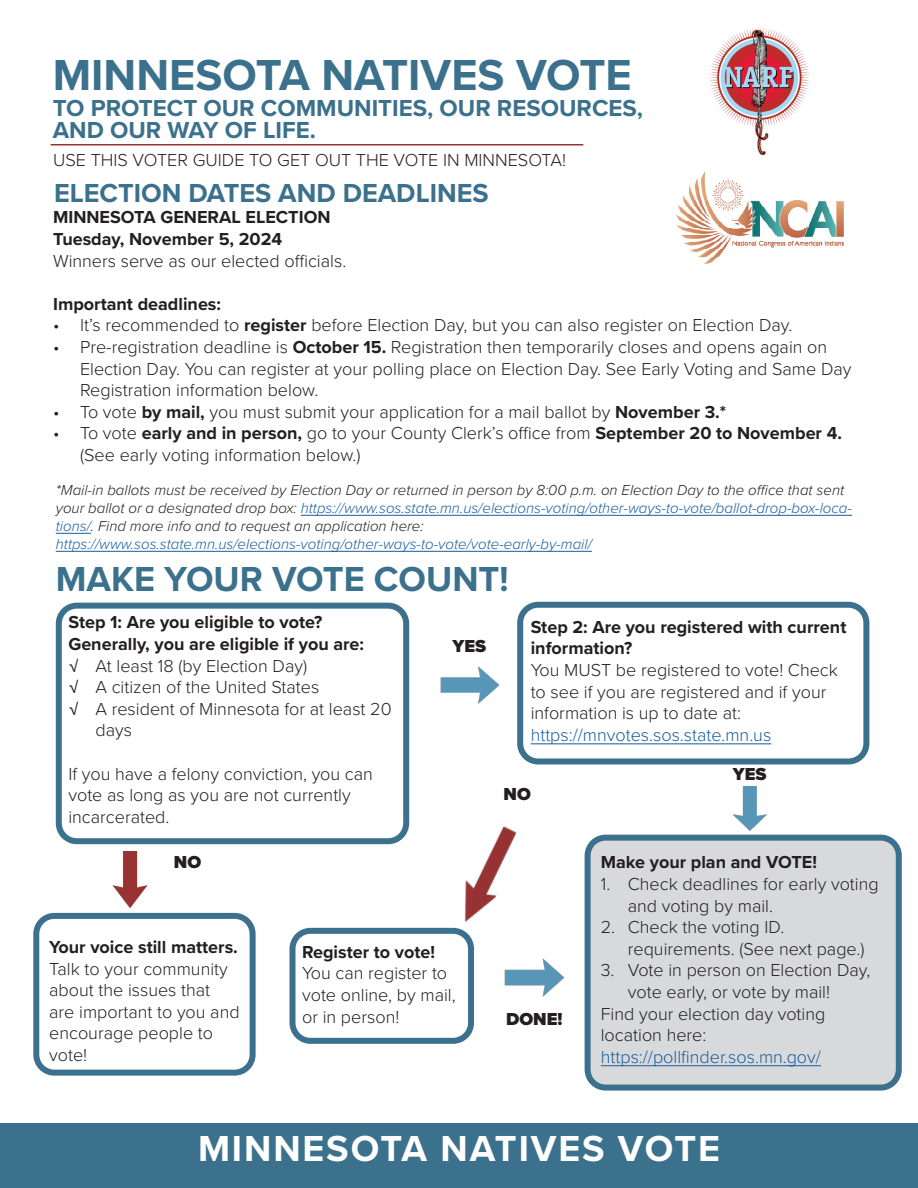
<style>
.page{position:relative;width:918px;height:1188px;background:#fff}
.page>*{position:absolute;margin:0;border:0;box-sizing:border-box;transform-origin:0 0}
.t1{font:700 45px "Proxima Nova";color:#3b718d}
.t2{font:700 37.5px "Proxima Nova";letter-spacing:.05em;color:#fff}
.t3{font:700 36px "Proxima Nova";color:#3b718d}
.t4{font:700 27px "Proxima Nova";color:#3b718d}
.t5{font:700 24px/22.5px "Proxima Nova";color:#3b718d}
.t6{font:300 18px/21.6px "Proxima Nova";color:#231f20}
.t7{font:700 18px/21.6px "Proxima Nova";color:#231f20}
.t8{font:300 18px "Proxima Nova";color:#175d9e}
.t9{font:900 18px "Proxima Nova";color:#231f20}
.t10{font:italic 300 15px/18px "Proxima Nova";color:#231f20}
.t11{font:italic 300 15px "Proxima Nova";color:#175d9e}
.s1{font-weight:700}
.s2{color:#175d9e}
.s3{font-family:"Leelawadee UI";font-weight:400}
</style>
<div class="page">
<hr style="left:531px;top:743px;width:240px;height:1px;background:#175d9e">
<img style="left:440px;top:826px;width:77px;height:102px">
<img style="left:732px;top:786px;width:36px;height:45px">
<img style="left:112px;top:852px;width:36px;height:56px">
<img style="left:504px;top:958px;width:61px;height:39px">
<img style="left:440px;top:666px;width:60px;height:38px">
<div style="left:33px;top:913px;width:223px;height:163px;border:6px solid #3b718d;border-radius:18px"></div>
<div style="left:588px;top:838px;width:311px;height:250px;background:#d8d9db;border-radius:18px"></div>
<div style="left:585px;top:835px;width:317px;height:256px;border:6px solid #3b718d;border-radius:18px"></div>
<hr style="left:601px;top:1065px;width:220px;height:1px;background:#175d9e">
<div style="left:0;top:1123px;width:918px;height:65px;background:#3b718d"></div>
<hr style="left:301px;top:515px;width:551px;height:1px;background:#175d9e">
<hr style="left:56px;top:533px;width:35px;height:1px;background:#175d9e">
<hr style="left:56px;top:551px;width:536px;height:1px;background:#175d9e">
<hr style="left:51px;top:144px;width:532px;height:2px;background:#933">
<img style="left:710px;top:28px;width:98px;height:126px">
<img style="left:676px;top:172px;width:168px;height:91px">
<div style="left:56px;top:603px;width:353px;height:241px;border:6px solid #3b718d;border-radius:18px"></div>
<div style="left:517px;top:602px;width:352px;height:162px;border:6px solid #3b718d;border-radius:18px"></div>
<div style="left:290px;top:928px;width:184px;height:116px;border:6px solid #3b718d;border-radius:18px"></div>
<p class="t1" style="left:53px;top:41px;width:581px">MINNESOTA NATIVES VOTE</p>
<p class="t5" style="left:53px;top:96px;width:592px">TO PROTECT OUR COMMUNITIES, OUR RESOURCES,<br>AND OUR WAY OF LIFE.</p>
<p class="t6" style="left:53px;top:148px;width:514px">USE THIS VOTER GUIDE TO GET OUT THE VOTE IN MINNESOTA!</p>
<p class="t4" style="left:54px;top:172px;width:436px">ELECTION DATES AND DEADLINES</p>
<p class="t7" style="left:53px;top:206px;width:279px">MINNESOTA GENERAL ELECTION</p>
<p class="t7" style="left:53px;top:228px;width:231px">Tuesday, November 5, 2024</p>
<p class="t6" style="left:53px;top:249px;width:295px">Winners serve as our elected officials.</p>
<p class="t7" style="left:53px;top:293px;width:169px">Important deadlines:</p>
<p class="t6" style="left:53px;top:314px;width:741px">• It’s recommended to <span class="s1">register</span> before Election Day, but you can also register on Election Day.</p>
<p class="t6" style="left:80px;top:335px;width:773px;text-indent:-27px">• Pre-registration deadline is <span class="s1">October 15.</span> Registration then temporarily closes and opens again on<br>Election Day. You can register at your polling place on Election Day. See Early Voting and Same Day<br>Registration information below.</p>
<p class="t6" style="left:53px;top:400px;width:675px">• To vote <span class="s1">by mail,</span> you must submit your application for a mail ballot by <span class="s1">November 3.*</span></p>
<p class="t6" style="left:80px;top:422px;width:764px;text-indent:-27px">• To vote <span class="s1">early and in person,</span> go to your County Clerk’s office from <span class="s1">September 20 to November 4. </span>(See early voting information below.)</p>
<p class="t10" style="left:56px;top:480px;width:798px">*Mail-in ballots must be received by Election Day or returned in person by 8:00 p.m. on Election Day to the office that sent your ballot or a designated drop box: <span class="s2">https://www.sos.state.mn.us/elections-voting/other-ways-to-vote/ballot-drop-box-loca&shy;tions/</span>. Find more info and to request an application here:</p>
<p class="t11" style="left:56px;top:533px;width:538px">https://www.sos.state.mn.us/elections-voting/other-ways-to-vote/vote-early-by-mail/</p>
<p class="t3" style="left:56px;top:552px;width:455px">MAKE YOUR VOTE COUNT!</p>
<p class="t7" style="left:68px;top:611px;width:256px">Step 1: Are you eligible to vote?</p>
<p class="t7" style="left:68px;top:633px;width:297px">Generally, you are eligible if you are:</p>
<p class="t6" style="left:68px;top:654px;width:240px"><span class="s3">√</span> At least 18 (by Election Day)</p>
<p class="t6" style="left:68px;top:675px;width:253px"><span class="s3">√</span> A citizen of the United States</p>
<p class="t6" style="left:95px;top:697px;width:298px;text-indent:-27px"><span class="s3">√</span> A resident of Minnesota for at least 20 days</p>
<p class="t6" style="left:68px;top:762px;width:306px">If you have a felony conviction, you can vote as long as you are not currently incarcerated.</p>
<p class="t7" style="left:531px;top:616px;width:317px">Step 2: Are you registered with current information?</p>
<p class="t6" style="left:531px;top:658px;width:309px">You MUST be registered to vote! Check to see if you are registered and if your information is up to date at:</p>
<p class="t8" style="left:531px;top:721px;width:242px">https://mnvotes.sos.state.mn.us</p>
<p class="t9" style="left:453px;top:632px;width:35px">YES</p>
<p class="t9" style="left:733px;top:760px;width:35px">YES</p>
<p class="t9" style="left:504px;top:781px;width:29px">NO</p>
<p class="t9" style="left:174px;top:849px;width:29px">NO</p>
<p class="t7" style="left:49px;top:936px;width:190px">Your voice still matters.</p>
<p class="t6" style="left:49px;top:957px;width:192px">Talk to your community about the issues that are important to you and encourage people to vote!</p>
<p class="t7" style="left:302px;top:941px;width:135px">Register to vote!</p>
<p class="t6" style="left:302px;top:962px;width:155px">You can register to vote online, by mail, or in person!</p>
<p class="t9" style="left:506px;top:1005px;width:58px">DONE!</p>
<p class="t7" style="left:601px;top:851px;width:218px">Make your plan and VOTE!</p>
<p class="t6" style="left:628px;top:872px;width:252px;text-indent:-27px">1. Check deadlines for early voting and voting by mail.</p>
<p class="t6" style="left:628px;top:915px;width:238px;text-indent:-27px">2. Check the voting ID. requirements. (See next page.)</p>
<p class="t6" style="left:628px;top:959px;width:244px;text-indent:-27px">3. Vote in person on Election Day, vote early, or vote by mail!</p>
<p class="t6" style="left:601px;top:1002px;width:226px">Find your election day voting location here:</p>
<p class="t8" style="left:601px;top:1043px;width:222px">https://pollfinder.sos.mn.gov/</p>
<p class="t2" style="left:198px;top:1120px;width:523px">MINNESOTA NATIVES VOTE</p>
</div>
